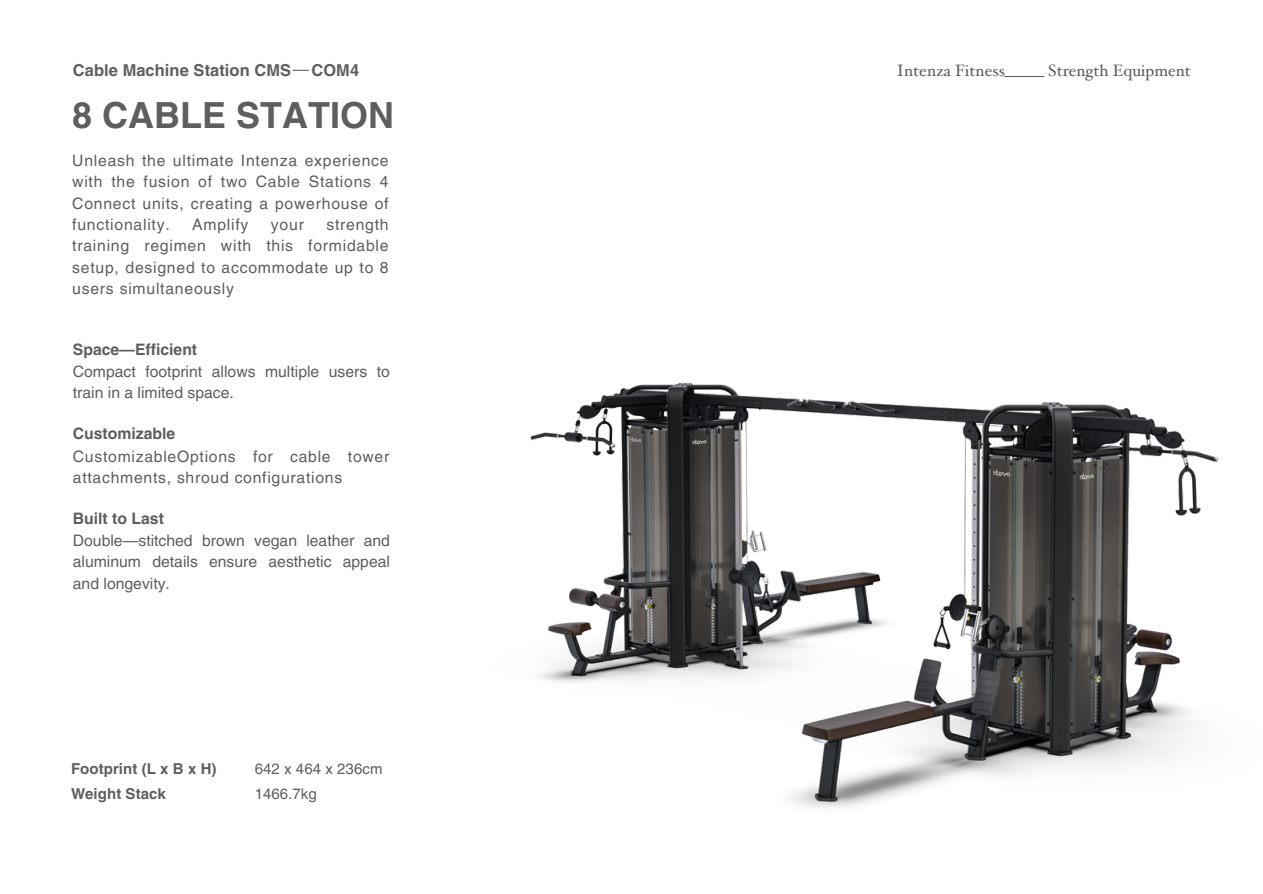
<style>
.page{position:relative;width:1263px;height:894px;background:#fff}
.page>*{position:absolute;margin:0;border:0;box-sizing:border-box;transform-origin:0 0}
.t1{font:700 36px "Helvetica LT Pro";color:#5e5e5e}
.t2{font:16.5px "Hoefler Text";color:#5e5e5e}
.t3{font:700 16.5px "Helvetica LT Pro";letter-spacing:.005em;color:#5e5e5e}
.t4{font:15.75px/21.3px "Helvetica LT Pro";letter-spacing:.045em;color:#5e5e5e;text-align:justify}
.t5{font:15.75px/21.3px "Helvetica LT Pro";color:#5e5e5e}
.t6{font:700 15.75px "Helvetica LT Pro";color:#5e5e5e}
.t7{font:700 15px "Helvetica LT Pro";letter-spacing:.005em;color:#5e5e5e}
.t8{font:15px "Helvetica LT Pro";letter-spacing:.005em;color:#5e5e5e}
.s1{font-family:"Hoefler Text";font-weight:400}
</style>
<div class="page">
<img style="left:530px;top:382px;width:689px;height:426px">
<p class="t3" style="left:73px;top:64px;width:288px">Cable Machine Station CMS<span class="s1">—</span> COM4</p>
<p class="t1" style="left:72px;top:102px;width:323px">8 CABLE STATION</p>
<p class="t4" style="left:72px;top:151px;width:318px">Unleash the ultimate Intenza experience with the fusion of two Cable Stations 4<br>Connect units, creating a powerhouse of functionality.</p>
<p class="t4" style="left:192px;top:215px;width:58px">Amplify</p>
<p class="t4" style="left:271px;top:215px;width:34px">your</p>
<p class="t4" style="left:72px;top:215px;width:318px;text-indent:254px">strength training regimen with this formidable setup, designed to accommodate up to 8 users simultaneously</p>
<p class="t6" style="left:73px;top:343px;width:126px">Space—Efficient</p>
<p class="t5" style="left:73px;top:362px;width:319px">Compact footprint allows multiple users to train in a limited space.</p>
<p class="t6" style="left:73px;top:428px;width:104px">Customizable</p>
<p class="t4" style="left:73px;top:447px;width:318px">CustomizableOptions for cable tower attachments, shroud configurations</p>
<p class="t6" style="left:73px;top:512px;width:93px">Built to Last</p>
<p class="t4" style="left:73px;top:531px;width:319px">Double—stitched brown vegan leather and aluminum details ensure aesthetic appeal and longevity.</p>
<p class="t7" style="left:71px;top:763px;width:147px">Footprint (L x B x H)</p>
<p class="t8" style="left:255px;top:763px;width:129px">642 x 464 x 236cm</p>
<p class="t7" style="left:71px;top:787px;width:96px">Weight Stack</p>
<p class="t8" style="left:255px;top:787px;width:64px">1466.7kg</p>
<p class="t2" style="left:897px;top:64px;width:296px">Intenza Fitness_____ Strength Equipment</p>
</div>
